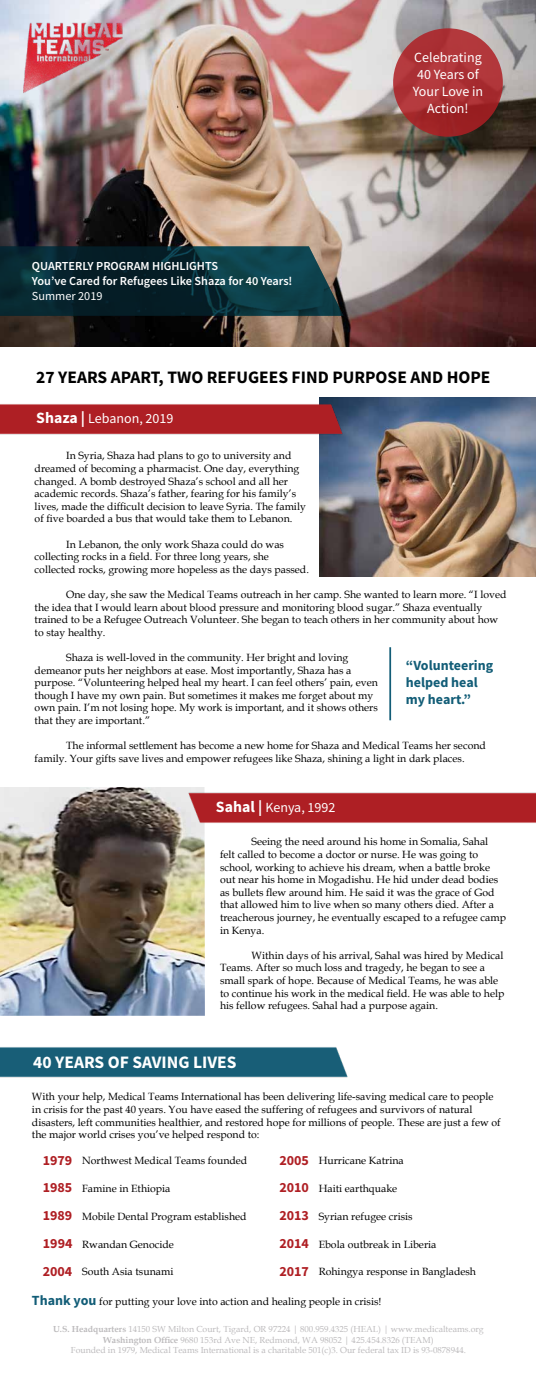
<style>
.page{position:relative;width:536px;height:1386px;background:#fff}
.page>*{position:absolute;margin:0;border:0;box-sizing:border-box;transform-origin:0 0}
.t1{font:700 17.5px "Source Sans Pro";color:#000}
.t2{font:700 17.5px "Source Sans Pro";color:#fff}
.t3{font:14px/16.8px "Source Sans Pro";color:#fff;text-align:center}
.t4{font:700 14px/16.8px "Source Sans Pro";color:#125d77}
.t5{font:600 12.25px/14.7px "Source Sans Pro";color:#fff}
.t6{font:12.25px "Source Sans Pro";color:#fff}
.t7{font:10.5px/12.6px "Book Antiqua";color:#000}
.t8{font:8.75px/10.5px "Book Antiqua";color:#bdbbbd;text-align:center}
.s1{font-weight:700;font-size:15.75px}
.s2{font-family:"Source Sans Pro";font-weight:700;font-size:14px;color:#af1f24}
.s3{font-family:"Source Sans Pro";font-weight:700;font-size:14px;color:#125d77}
.s4{font-weight:700}
</style>
<div class="page">
<img style="left:0;top:0;width:536px;height:346px">
<img style="left:24px;top:16px;width:102px;height:78px">
<svg style="left:0;top:246px;width:343px;height:70px;background:#10313a"></svg>
<svg style="left:393px;top:28px;width:109px;height:109px;background:#aa3033"></svg>
<img style="left:0;top:1047px;width:348px;height:31px">
<img style="left:0;top:787px;width:205px;height:229px">
<img style="left:319px;top:397px;width:217px;height:180px">
<hr style="left:389px;top:647px;width:2px;height:73px;background:#125d77">
<img style="left:0;top:400px;width:346px;height:37px">
<img style="left:184px;top:789px;width:352px;height:37px">
<p class="t5" style="left:32px;top:259px;width:262px">QUARTERLY PROGRAM HIGHLIGHTS<br>You’ve Cared for Refugees Like Shaza for 40 Years!</p>
<p class="t6" style="left:32px;top:288px;width:72px">Summer 2019</p>
<h2 class="t3" style="left:412px;top:49px;width:72px">Celebrating<br>40 Years of<br>Your Love in<br>Action!</h2>
<h1 class="t1" style="left:36px;top:365px;width:455px">27 YEARS APART, TWO REFUGEES FIND PURPOSE AND HOPE</h1>
<h2 class="t3" style="left:36px;top:410px;width:139px"><span class="s1">Shaza |</span> Lebanon, 2019</h2>
<p class="t7" style="left:35px;top:449px;width:273px;text-indent:31px">In Syria, Shaza had plans to go to university and dreamed of becoming a pharmacist. One day, everything changed. A bomb destroyed Shaza’s school and all her academic records. Shaza’s father, fearing for his family’s lives, made the difficult decision to leave Syria. The family of five boarded a bus that would take them to Lebanon.</p>
<p class="t7" style="left:35px;top:538px;width:276px;text-indent:31px">In Lebanon, the only work Shaza could do was collecting rocks in a field. For three long years, she collected rocks, growing more hopeless as the days passed.</p>
<p class="t7" style="left:35px;top:588px;width:473px;text-indent:31px">One day, she saw the Medical Teams outreach in her camp. She wanted to learn more. “I loved the idea that I would learn about blood pressure and monitoring blood sugar.” Shaza eventually trained to be a Refugee Outreach Volunteer. She began to teach others in her community about how to stay healthy.</p>
<p class="t7" style="left:35px;top:651px;width:345px;text-indent:31px">Shaza is well-loved in the community. Her bright and loving demeanor puts her neighbors at ease. Most importantly, Shaza has a purpose. “Volunteering helped heal my heart. I can feel others’ pain, even though I have my own pain. But sometimes it makes me forget about my own pain. I’m not losing hope. My work is important, and it shows others that they are important.”</p>
<p class="t7" style="left:35px;top:739px;width:452px;text-indent:31px">The informal settlement has become a new home for Shaza and Medical Teams her second family. Your gifts save lives and empower refugees like Shaza, shining a light in dark places.</p>
<h2 class="t4" style="left:405px;top:657px;width:89px">“Volunteering helped heal my heart.”</h2>
<h2 class="t3" style="left:216px;top:799px;width:121px"><span class="s1">Sahal |</span> Kenya, 1992</h2>
<p class="t7" style="left:220px;top:835px;width:287px;text-indent:31px">Seeing the need around his home in Somalia, Sahal<br>felt called to become a doctor or nurse. He was going to school, working to achieve his dream, when a battle broke out near his home in Mogadishu. He hid under dead bodies as bullets flew around him. He said it was the grace of God that allowed him to live when so many others died. After a treacherous journey, he eventually escaped to a refugee camp in Kenya.</p>
<p class="t7" style="left:220px;top:949px;width:286px;text-indent:31px">Within days of his arrival, Sahal was hired by Medical Teams. After so much loss and tragedy, he began to see a small spark of hope. Because of Medical Teams, he was able to continue his work in the medical field. He was able to help his fellow refugees. Sahal had a purpose again.</p>
<h1 class="t2" style="left:33px;top:1050px;width:205px">40 YEARS OF SAVING LIVES</h1>
<p class="t7" style="left:32px;top:1090px;width:470px">With your help, Medical Teams International has been delivering life-saving medical care to people in crisis for the past 40 years. You have eased the suffering of refugees and survivors of natural disasters, left communities healthier, and restored hope for millions of people. These are just a few of the major world crises you’ve helped respond to:</p>
<p class="t7" style="left:43px;top:1154px;width:206px"><span class="s2">1979</span> Northwest Medical Teams founded</p>
<p class="t7" style="left:43px;top:1182px;width:129px"><span class="s2">1985</span> Famine in Ethiopia</p>
<p class="t7" style="left:43px;top:1210px;width:205px"><span class="s2">1989</span> Mobile Dental Program established</p>
<p class="t7" style="left:43px;top:1237px;width:132px"><span class="s2">1994</span> Rwandan Genocide</p>
<p class="t7" style="left:43px;top:1265px;width:132px"><span class="s2">2004</span> South Asia tsunami</p>
<p class="t7" style="left:279px;top:1154px;width:126px"><span class="s2">2005</span> Hurricane Katrina</p>
<p class="t7" style="left:279px;top:1182px;width:119px"><span class="s2">2010</span> Haiti earthquake</p>
<p class="t7" style="left:279px;top:1210px;width:135px"><span class="s2">2013</span> Syrian refugee crisis</p>
<p class="t7" style="left:279px;top:1237px;width:158px"><span class="s2">2014</span> Ebola outbreak in Liberia</p>
<p class="t7" style="left:279px;top:1265px;width:198px"><span class="s2">2017</span> Rohingya response in Bangladesh</p>
<p class="t7" style="left:32px;top:1295px;width:351px"><span class="s3">Thank you</span> for putting your love into action and healing people in crisis!</p>
<p class="t8" style="left:53px;top:1324px;width:432px"><span class="s4">U.S. Headquarters</span> 14150 SW Milton Court, Tigard, OR 97224 | 800.959.4325 (HEAL) | www.medicalteams.org<br><span class="s4">Washington Office</span> 9680 153rd Ave NE, Redmond, WA 98052 | 425.454.8326 (TEAM)<br>Founded in 1979, Medical Teams International is a charitable 501(c)3. Our federal tax ID is 93-0878944.</p>
</div>
